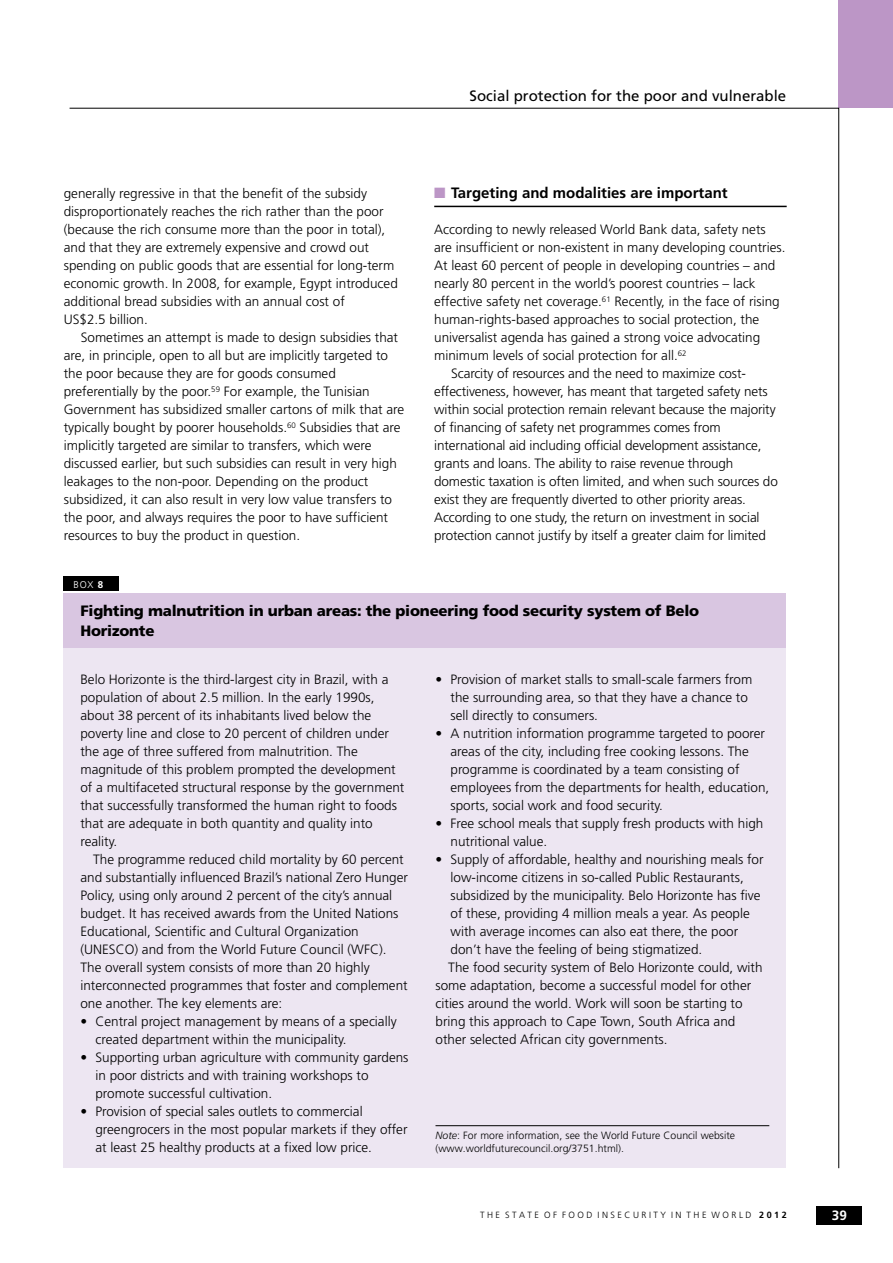
<style>
.page{position:relative;width:893px;height:1263px;background:#fff}
.page>*{position:absolute;margin:0;border:0;box-sizing:border-box;transform-origin:0 0}
.t1{font:900 15px/19.5px "Frutiger LT Std";letter-spacing:-.015em;color:#000}
.t2{font:15px "Frutiger LT Std";color:#000}
.t3{font:700 15px "Frutiger LT Std";color:#000}
.t4{font:300 13.5px/18px "Frutiger LT Std";color:#000}
.t5{font:700 13.5px "Frutiger LT Std";color:#fff}
.t6{font:300 10.5px/13.5px "Frutiger LT Std";color:#000}
.t7{font:300 9.75px "Frutiger LT Std";color:#fff}
.t8{font:300 9px "Frutiger LT Std";color:#000}
.s1{font-weight:700}
.s2{color:#bc96c6}
.s3{font-style:italic}
</style>
<div class="page">
<div style="left:839px;top:0;width:54px;height:108px;background:#bc96c6"></div>
<div style="left:817px;top:1206px;width:45px;height:18px;background:#000"></div>
<hr style="left:434px;top:206px;width:353px;height:1px;background:#000">
<div style="left:63px;top:647px;width:723px;height:521px;background:#ede6f2"></div>
<hr style="left:435px;top:1125px;width:334px;height:1px;background:#000">
<div style="left:63px;top:593px;width:723px;height:55px;background:#d9c6e1"></div>
<div style="left:63px;top:576px;width:56px;height:15px;background:#000"></div>
<p class="t2" style="left:470px;top:87px;width:318px">Social protection for the poor and vulnerable</p>
<p class="t4" style="left:64px;top:185px;width:336px">generally regressive in that the benefit of the subsidy disproportionately reaches the rich rather than the poor (because the rich consume more than the poor in total), and that they are extremely expensive and crowd out spending on public goods that are essential for long-term economic growth. In 2008, for example, Egypt introduced additional bread subsidies with an annual cost of<br>US$2.5 billion.</p>
<p class="t4" style="left:64px;top:329px;width:342px;text-indent:17px">Sometimes an attempt is made to design subsidies that are, in principle, open to all but are implicitly targeted to the poor because they are for goods consumed preferentially by the poor.<sup>59</sup> For example, the Tunisian Government has subsidized smaller cartons of milk that are typically bought by poorer households.<sup>60</sup> Subsidies that are implicitly targeted are similar to transfers, which were discussed earlier, but such subsidies can result in very high leakages to the non-poor. Depending on the product subsidized, it can also result in very low value transfers to the poor, and always requires the poor to have sufficient resources to buy the product in question.</p>
<p class="t7" style="left:74px;top:579px;width:31px">BOX <span class="s1">8</span></p>
<p class="t3" style="left:434px;top:184px;width:295px"><span class="s2">■</span> Targeting and modalities are important</p>
<p class="t4" style="left:434px;top:221px;width:333px">According to newly released World Bank data, safety nets</p>
<p class="t4" style="left:434px;top:239px;width:353px">are insufficient or non-existent in many developing countries.</p>
<p class="t4" style="left:434px;top:257px;width:343px">At least 60 percent of people in developing countries – and</p>
<p class="t4" style="left:434px;top:275px;width:323px">nearly 80 percent in the world’s poorest countries – lack</p>
<p class="t4" style="left:434px;top:293px;width:347px">effective safety net coverage.<sup>61</sup> Recently, in the face of rising</p>
<p class="t4" style="left:434px;top:311px;width:327px">human-rights-based approaches to social protection, the</p>
<p class="t4" style="left:434px;top:329px;width:328px">universalist agenda has gained a strong voice advocating</p>
<p class="t4" style="left:434px;top:347px;width:254px">minimum levels of social protection for all.<sup>62</sup></p>
<p class="t4" style="left:451px;top:365px;width:296px">Scarcity of resources and the need to maximize cost-</p>
<p class="t4" style="left:434px;top:383px;width:335px">effectiveness, however, has meant that targeted safety nets</p>
<p class="t4" style="left:434px;top:401px;width:343px">within social protection remain relevant because the majority</p>
<p class="t4" style="left:434px;top:419px;width:288px">of financing of safety net programmes comes from</p>
<p class="t4" style="left:434px;top:437px;width:329px">international aid including official development assistance,</p>
<p class="t4" style="left:434px;top:455px;width:301px">grants and loans. The ability to raise revenue through</p>
<p class="t4" style="left:434px;top:473px;width:345px">domestic taxation is often limited, and when such sources do</p>
<p class="t4" style="left:434px;top:491px;width:313px">exist they are frequently diverted to other priority areas.</p>
<p class="t4" style="left:434px;top:508px;width:327px">According to one study, the return on investment in social</p>
<p class="t4" style="left:434px;top:526px;width:333px">protection cannot justify by itself a greater claim for limited</p>
<p class="t1" style="left:80px;top:601px;width:620px">Fighting malnutrition in urban areas: the pioneering food security system of Belo<br>Horizonte</p>
<p class="t4" style="left:80px;top:671px;width:326px">Belo Horizonte is the third-largest city in Brazil, with a population of about 2.5 million. In the early 1990s, about 38 percent of its inhabitants lived below the poverty line and close to 20 percent of children under the age of three suffered from malnutrition. The magnitude of this problem prompted the development of a multifaceted structural response by the government that successfully transformed the human right to foods that are adequate in both quantity and quality into reality.</p>
<p class="t4" style="left:80px;top:850px;width:329px;text-indent:13px">The programme reduced child mortality by 60 percent and substantially influenced Brazil’s national Zero Hunger Policy, using only around 2 percent of the city’s annual budget. It has received awards from the United Nations Educational, Scientific and Cultural Organization (UNESCO) and from the World Future Council (WFC).<br>The overall system consists of more than 20 highly interconnected programmes that foster and complement one another. The key elements are:</p>
<p class="t4" style="left:95px;top:1012px;width:303px;text-indent:-15px">• Central project management by means of a specially created department within the municipality.</p>
<p class="t4" style="left:95px;top:1048px;width:315px;text-indent:-15px">• Supporting urban agriculture with community gardens in poor districts and with training workshops to promote successful cultivation.</p>
<p class="t4" style="left:95px;top:1102px;width:314px;text-indent:-15px">• Provision of special sales outlets to commercial greengrocers in the most popular markets if they offer at least 25 healthy products at a fixed low price.</p>
<p class="t4" style="left:450px;top:671px;width:303px;text-indent:-15px">• Provision of market stalls to small-scale farmers from the surrounding area, so that they have a chance to sell directly to consumers.</p>
<p class="t4" style="left:450px;top:725px;width:320px;text-indent:-15px">• A nutrition information programme targeted to poorer areas of the city, including free cooking lessons. The programme is coordinated by a team consisting of employees from the departments for health, education, sports, social work and food security.</p>
<p class="t4" style="left:450px;top:815px;width:314px;text-indent:-15px">• Free school meals that supply fresh products with high nutritional value.</p>
<p class="t4" style="left:435px;top:850px;width:330px">• Supply of affordable, healthy and nourishing meals for</p>
<p class="t4" style="left:450px;top:868px;width:295px">low-income citizens in so-called Public Restaurants,</p>
<p class="t4" style="left:450px;top:886px;width:312px">subsidized by the municipality. Belo Horizonte has five</p>
<p class="t4" style="left:450px;top:904px;width:301px">of these, providing 4 million meals a year. As people</p>
<p class="t4" style="left:450px;top:922px;width:289px">with average incomes can also eat there, the poor</p>
<p class="t4" style="left:450px;top:940px;width:253px">don’t have the feeling of being stigmatized.</p>
<p class="t4" style="left:448px;top:958px;width:316px">The food security system of Belo Horizonte could, with</p>
<p class="t4" style="left:435px;top:976px;width:317px">some adaptation, become a successful model for other</p>
<p class="t4" style="left:435px;top:994px;width:309px">cities around the world. Work will soon be starting to</p>
<p class="t4" style="left:435px;top:1012px;width:301px">bring this approach to Cape Town, South Africa and</p>
<p class="t4" style="left:435px;top:1030px;width:233px">other selected African city governments.</p>
<p class="t6" style="left:435px;top:1128px;width:301px"><span class="s3">Note</span>: For more information, see the World Future Council website (www.worldfuturecouncil.org/3751.html).</p>
<p class="t8" style="left:480px;top:1210px;width:308px">T H E S T A T E O F F O O D I N S E C U R I T Y I N T H E W O R L D <span class="s1">2 0 1 2</span></p>
<p class="t5" style="left:832px;top:1207px;width:17px">39</p>
</div>
